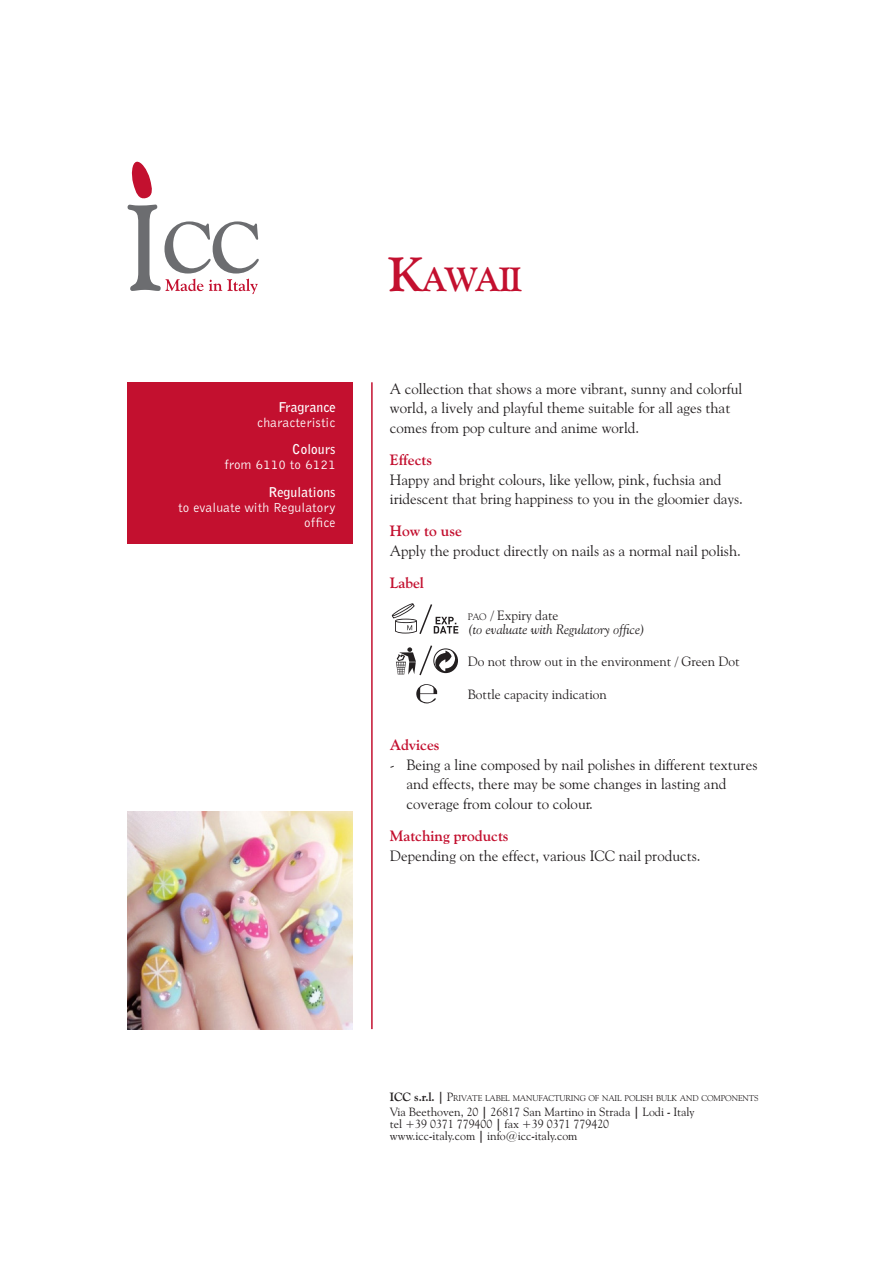
<style>
.page{position:relative;width:893px;height:1263px;background:#fff}
.page>*{position:absolute;margin:0;border:0;box-sizing:border-box;transform-origin:0 0}
.t1{font:700 33.6px "Goudy Old Style BT";letter-spacing:-.065em;color:#c3102f}
.t2{font:15px/19.5px "Goudy Old Style BT";color:#231f20}
.t3{font:700 15px "Goudy Old Style BT";color:#c3102f}
.t4{font:13.5px/15px "Bell Gothic BT";letter-spacing:.01em;color:#fff;text-align:right}
.t5{font:13.5px "Goudy Old Style BT";color:#231f20}
.t6{font:italic 13.5px/13.5px "Goudy Old Style BT";color:#231f20}
.t7{font:12px/12px "Goudy Old Style BT";color:#231f20}
.t8{font:8.4px "Goudy Old Style BT";letter-spacing:-.015em;color:#231f20}
.s1{font-weight:700}
.s2{font-size:48px}
.s3{font-weight:700;color:#c3102f}
.s4{font-style:normal;font-size:9.45px}
.s5{font-style:normal}
.s6{font-weight:700;font-size:12px}
.s7{font-size:12px}
.s8{font-family:"Garamond IT Cby BT"}
</style>
<div class="page">
<svg style="left:128px;top:161px;width:131px;height:133px"></svg>
<hr style="left:371px;top:382px;width:2px;height:647px;background:#c3102f">
<img style="left:128px;top:812px;width:225px;height:217px">
<div style="left:128px;top:382px;width:225px;height:162px;background:#c3102f"></div>
<svg style="left:416px;top:684px;width:22px;height:20px"></svg>
<svg style="left:396px;top:645px;width:62px;height:31px"></svg>
<svg style="left:392px;top:603px;width:66px;height:31px"></svg>
<p class="t4" style="left:257px;top:399px;width:80px"><span class="s1">Fragrance </span>characteristic</p>
<p class="t4" style="left:224px;top:442px;width:113px"><span class="s1">Colours<br></span>from 6110 to 6121</p>
<p class="t4" style="left:178px;top:485px;width:159px"><span class="s1">Regulations<br></span>to evaluate with Regulatory office</p>
<h1 class="t1" style="left:388px;top:258px;width:135px"><span class="s2">K</span>AWAII</h1>
<p class="t2" style="left:390px;top:379px;width:354px">A collection that shows a more vibrant, sunny and colorful world, a lively and playful theme suitable for all ages that comes from pop culture and anime world.</p>
<p class="t2" style="left:390px;top:450px;width:355px"><span class="s3">Effects<br></span>Happy and bright colours, like yellow, pink, fuchsia and iridescent that bring happiness to you in the gloomier days.</p>
<p class="t2" style="left:390px;top:521px;width:352px"><span class="s3">How to use<br></span>Apply the product directly on nails as a normal nail polish.</p>
<p class="t3" style="left:390px;top:574px;width:36px">Label</p>
<p class="t6" style="left:468px;top:609px;width:179px"><span class="s4">PAO</span> <span class="s5">/ Expiry date<br></span>(to evaluate with Regulatory office)</p>
<p class="t5" style="left:468px;top:653px;width:273px">Do not throw out in the environment / Green Dot</p>
<p class="t5" style="left:468px;top:685px;width:140px">Bottle capacity indication</p>
<p class="t3" style="left:390px;top:736px;width:51px">Advices</p>
<p class="t2" style="left:406px;top:754px;width:353px;text-indent:-16px">- Being a line composed by nail polishes in different textures and effects, there may be some changes in lasting and coverage from colour to colour.</p>
<p class="t2" style="left:390px;top:826px;width:312px"><span class="s3">Matching products<br></span>Depending on the effect, various ICC nail products.</p>
<p class="t8" style="left:390px;top:1093px;width:370px"><span class="s6">ICC s.r.l. |</span> <span class="s7">P</span>RIVATE LABEL MANUFACTURING OF NAIL POLISH BULK AND COMPONENTS</p>
<p class="t7" style="left:390px;top:1106px;width:306px">Via Beethoven, 20 <span class="s1">|</span> 26817 San Martino in Strada <span class="s1">|</span> Lodi <span class="s8">-</span> Italy tel +39 0371 779400 <span class="s1">|</span> fax +39 0371 779420 www.icc<span class="s8">-</span>italy.com <span class="s1">|</span> info@icc<span class="s8">-</span>italy.com</p>
</div>
